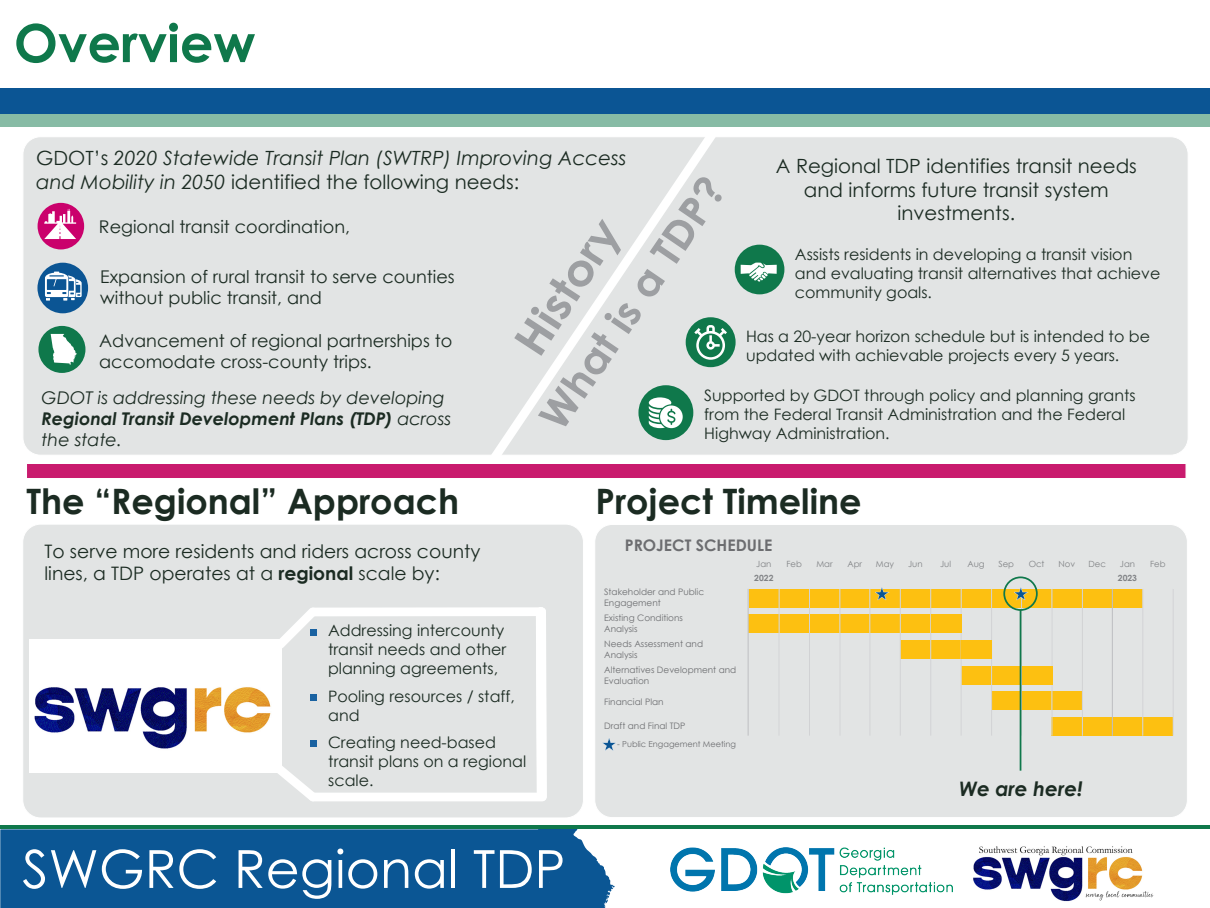
<style>
.page{position:relative;width:1210px;height:908px;background:#fff}
.page>*{position:absolute;margin:0;border:0;box-sizing:border-box;transform-origin:0 0}
.t1{font:52.5px "Century Gothic";color:#fff}
.t2{font:700 52.5px "Century Gothic";color:#0f784b}
.t3{font:700 45.08px "Century Gothic";color:#9d9fa2;scale:1.06 1}
.t4{font:700 40.6px "Century Gothic";color:#9d9fa2;scale:1.05 1}
.t5{font:700 35px "Century Gothic";color:#1b2b22}
.t6{font:italic 700 19.95px "Century Gothic";color:#1b2b22}
.t7{font:italic 19.6px/23.5px "Century Gothic";color:#1b2b22}
.t8{font:19.6px/23.5px "Century Gothic";color:#1b2b22;text-align:center}
.t9{font:18.55px/22.3px "Century Gothic";color:#1b2b22}
.t10{font:17.5px/21px "Century Gothic";color:#1b2b22}
.t11{font:italic 17.5px/21px "Century Gothic";color:#1b2b22}
.t12{font:700 15.92px "Century Gothic";color:#6c6d70}
.t13{font:15.75px/18.9px "Century Gothic";color:#1b2b22}
.t14{font:8.89px/10.7px "Century Gothic";color:#6c6d70}
.t15{font:8.54px "Century Gothic";color:#808285}
.t16{font:700 8.54px "Century Gothic";color:#808285}
.t17{font:8.19px "Century Gothic";color:#6c6d70}
.s1{font-style:normal}
.s2{font-weight:700}
</style>
<div class="page">
<div style="left:23px;top:524px;width:560px;height:293px;background:#e2e4e4;border-radius:18px"></div>
<div style="left:23px;top:137px;width:1165px;height:318px;background:#e2e4e4;border-radius:18px"></div>
<div style="left:26px;top:463px;width:1160px;height:15px;background:#c91b6e"></div>
<div style="left:26px;top:463px;width:1160px;height:15px;border:1px solid #fff"></div>
<div style="left:595px;top:524px;width:592px;height:293px;background:#e2e4e4;border-radius:18px"></div>
<div style="left:900px;top:639px;width:30px;height:19px;background:#fdc011"></div>
<div style="left:930px;top:639px;width:31px;height:19px;background:#fdc011"></div>
<div style="left:809px;top:588px;width:30px;height:19px;background:#fdc011"></div>
<div style="left:778px;top:588px;width:31px;height:19px;background:#fdc011"></div>
<div style="left:749px;top:588px;width:30px;height:19px;background:#fdc011"></div>
<div style="left:839px;top:588px;width:31px;height:19px;background:#fdc011"></div>
<div style="left:870px;top:588px;width:30px;height:19px;background:#fdc011"></div>
<div style="left:900px;top:588px;width:30px;height:19px;background:#fdc011"></div>
<div style="left:930px;top:588px;width:31px;height:19px;background:#fdc011"></div>
<div style="left:961px;top:588px;width:30px;height:19px;background:#fdc011"></div>
<div style="left:991px;top:588px;width:30px;height:19px;background:#fdc011"></div>
<div style="left:1021px;top:588px;width:30px;height:19px;background:#fdc011"></div>
<div style="left:1051px;top:588px;width:31px;height:19px;background:#fdc011"></div>
<div style="left:1082px;top:588px;width:30px;height:19px;background:#fdc011"></div>
<div style="left:1112px;top:588px;width:30px;height:19px;background:#fdc011"></div>
<div style="left:748px;top:614px;width:31px;height:18px;background:#fdc011"></div>
<div style="left:779px;top:614px;width:30px;height:18px;background:#fdc011"></div>
<div style="left:809px;top:614px;width:30px;height:18px;background:#fdc011"></div>
<div style="left:839px;top:614px;width:31px;height:18px;background:#fdc011"></div>
<div style="left:870px;top:614px;width:30px;height:18px;background:#fdc011"></div>
<div style="left:900px;top:614px;width:30px;height:18px;background:#fdc011"></div>
<div style="left:961px;top:665px;width:30px;height:19px;background:#fdc011"></div>
<div style="left:991px;top:665px;width:30px;height:19px;background:#fdc011"></div>
<div style="left:991px;top:690px;width:30px;height:19px;background:#fdc011"></div>
<div style="left:1021px;top:690px;width:30px;height:19px;background:#fdc011"></div>
<div style="left:1051px;top:690px;width:31px;height:19px;background:#fdc011"></div>
<div style="left:1051px;top:716px;width:31px;height:19px;background:#fdc011"></div>
<div style="left:1082px;top:716px;width:30px;height:19px;background:#fdc011"></div>
<div style="left:1112px;top:716px;width:30px;height:19px;background:#fdc011"></div>
<div style="left:1142px;top:716px;width:31px;height:19px;background:#fdc011"></div>
<hr style="left:748px;top:588px;width:1px;height:147px;background:#bcbdc0">
<hr style="left:779px;top:588px;width:1px;height:147px;background:#d1d2d4">
<hr style="left:809px;top:588px;width:1px;height:147px;background:#d1d2d4">
<hr style="left:839px;top:588px;width:1px;height:147px;background:#d1d2d4">
<hr style="left:869px;top:588px;width:1px;height:147px;background:#d1d2d4">
<hr style="left:900px;top:588px;width:1px;height:147px;background:#d1d2d4">
<hr style="left:930px;top:588px;width:1px;height:147px;background:#d1d2d4">
<hr style="left:961px;top:588px;width:1px;height:147px;background:#d1d2d4">
<hr style="left:991px;top:588px;width:1px;height:147px;background:#d1d2d4">
<hr style="left:1021px;top:588px;width:1px;height:147px;background:#d1d2d4">
<hr style="left:1051px;top:588px;width:1px;height:147px;background:#d1d2d4">
<hr style="left:1082px;top:588px;width:1px;height:147px;background:#d1d2d4">
<hr style="left:1142px;top:588px;width:1px;height:147px;background:#d1d2d4">
<hr style="left:1173px;top:588px;width:1px;height:147px;background:#d1d2d4">
<hr style="left:1112px;top:588px;width:1px;height:147px;background:#bcbdc0">
<svg style="left:875px;top:587px;width:13px;height:13px"></svg>
<svg style="left:602px;top:738px;width:14px;height:12px"></svg>
<svg style="left:1014px;top:587px;width:13px;height:13px"></svg>
<div style="left:1003px;top:576px;width:34px;height:34px;border:2px solid #0f784b;border-radius:50%"></div>
<hr style="left:1019px;top:609px;width:2px;height:161px;background:#0f784b">
<svg style="left:482px;top:137px;width:244px;height:328px"></svg>
<div style="left:734px;top:244px;width:50px;height:50px;background:#0f784b;border-radius:50%"></div>
<svg style="left:740px;top:262px;width:36px;height:19px"></svg>
<div style="left:685px;top:317px;width:50px;height:50px;background:#0f784b;border-radius:50%"></div>
<svg style="left:694px;top:325px;width:33px;height:34px"></svg>
<div style="left:638px;top:385px;width:55px;height:55px;background:#0f784b;border-radius:50%"></div>
<svg style="left:649px;top:397px;width:33px;height:31px"></svg>
<div style="left:0;top:89px;width:1210px;height:25px;background:#0b5594"></div>
<div style="left:0;top:114px;width:1210px;height:13px;background:#87bba5"></div>
<div style="left:37px;top:262px;width:51px;height:51px;background:#0b5594;border-radius:50%"></div>
<svg style="left:45px;top:271px;width:37px;height:29px"></svg>
<div style="left:38px;top:203px;width:46px;height:46px;background:#ca016c;border-radius:50%"></div>
<svg style="left:44px;top:209px;width:32px;height:30px"></svg>
<div style="left:38px;top:326px;width:47px;height:47px;background:#0f784b;border-radius:50%"></div>
<svg style="left:51px;top:334px;width:26px;height:31px"></svg>
<svg style="left:264px;top:607px;width:283px;height:195px"></svg>
<div style="left:0;top:829px;width:615px;height:78px;background:#0b5694"></div>
<hr style="left:0;top:825px;width:1210px;height:4px;background:#0f784b">
<div style="left:29px;top:639px;width:253px;height:133px;background:#fff"></div>
<img style="left:35px;top:687px;width:236px;height:62px">
<div style="left:931px;top:614px;width:30px;height:18px;background:#fdc011"></div>
<img style="left:670px;top:847px;width:282px;height:47px">
<div style="left:961px;top:639px;width:31px;height:19px;background:#fdc011"></div>
<div style="left:1022px;top:665px;width:30px;height:19px;background:#fdc011"></div>
<div style="left:190px;top:733px;width:92px;height:23px;background:#fff"></div>
<img style="left:973px;top:846px;width:181px;height:56px">
<h1 class="t2" style="left:14px;top:3px;width:243px">Overview</h1>
<p class="t7" style="left:36px;top:146px;width:592px"><span class="s1">GDOT’s</span> 2020 Statewide Transit Plan (SWTRP) Improving Access and Mobility in 2050 <span class="s1">identified the following needs:</span></p>
<h2 class="t3" style="left:497px;top:331px;width:145px;rotate:-57deg">History</h2>
<p class="t8" style="left:776px;top:154px;width:362px">A Regional TDP identifies transit needs and informs future transit system investments.</p>
<h3 class="t4" style="left:524px;top:408px;width:282px;rotate:-56deg">What is a TDP?</h3>
<p class="t10" style="left:99px;top:216px;width:252px">Regional transit coordination,</p>
<p class="t10" style="left:100px;top:265px;width:356px">Expansion of rural transit to serve counties without public transit, and</p>
<p class="t10" style="left:99px;top:329px;width:354px">Advancement of regional partnerships to accomodate cross-county trips.</p>
<p class="t13" style="left:795px;top:244px;width:367px">Assists residents in developing a transit vision and evaluating transit alternatives that achieve community goals.</p>
<p class="t13" style="left:746px;top:327px;width:405px">Has a 20-year horizon schedule but is intended to be updated with achievable projects every 5 years.</p>
<p class="t13" style="left:704px;top:386px;width:433px">Supported by GDOT through policy and planning grants from the Federal Transit Administration and the Federal<br>Highway Administration.</p>
<p class="t11" style="left:42px;top:387px;width:411px">GDOT is addressing these needs by developing<br><span class="s2">Regional Transit Development Plans (TDP)</span> across the state.</p>
<h3 class="t5" style="left:27px;top:475px;width:434px">The “Regional” Approach</h3>
<p class="t9" style="left:45px;top:540px;width:437px">To serve more residents and riders across county lines, a TDP operates at a <span class="s2">regional</span> scale by:</p>
<p class="t13" style="left:328px;top:620px;width:180px;text-align:justify">Addressing intercounty transit needs and other planning agreements,</p>
<p class="t13" style="left:328px;top:686px;width:188px">Pooling resources / staff, and</p>
<p class="t13" style="left:328px;top:732px;width:200px">Creating need-based transit plans on a regional scale.</p>
<h1 class="t1" style="left:22px;top:832px;width:545px">SWGRC Regional TDP</h1>
<h3 class="t5" style="left:595px;top:475px;width:267px">Project Timeline</h3>
<p class="t12" style="left:625px;top:533px;width:149px">PROJECT SCHEDULE</p>
<p class="t14" style="left:604px;top:586px;width:101px">Stakeholder and Public<br>Engagement</p>
<p class="t14" style="left:604px;top:612px;width:80px">Existing Conditions<br>Analysis</p>
<p class="t14" style="left:604px;top:638px;width:100px">Needs Assessment and<br>Analysis</p>
<p class="t15" style="left:786px;top:558px;width:17px">Feb</p>
<p class="t15" style="left:816px;top:558px;width:18px">Mar</p>
<p class="t15" style="left:1120px;top:558px;width:17px">Jan</p>
<p class="t16" style="left:1118px;top:571px;width:21px">2023</p>
<p class="t15" style="left:847px;top:558px;width:16px">Apr</p>
<p class="t15" style="left:876px;top:558px;width:20px">May</p>
<p class="t15" style="left:908px;top:558px;width:16px">Jun</p>
<p class="t15" style="left:940px;top:558px;width:13px">Jul</p>
<p class="t15" style="left:967px;top:558px;width:19px">Aug</p>
<p class="t15" style="left:998px;top:558px;width:17px">Sep</p>
<p class="t15" style="left:1028px;top:558px;width:17px">Oct</p>
<p class="t15" style="left:1058px;top:558px;width:18px">Nov</p>
<p class="t15" style="left:1088px;top:558px;width:19px">Dec</p>
<p class="t15" style="left:1150px;top:558px;width:17px">Feb</p>
<p class="t15" style="left:756px;top:558px;width:17px">Jan</p>
<p class="t16" style="left:754px;top:571px;width:21px">2022</p>
<p class="t14" style="left:604px;top:664px;width:134px">Alternatives Development and<br>Evaluation</p>
<p class="t14" style="left:604px;top:696px;width:61px">Financial Plan</p>
<p class="t14" style="left:604px;top:719px;width:83px">Draft and Final TDP</p>
<p class="t17" style="left:617px;top:738px;width:120px">- Public Engagement Meeting</p>
<p class="t6" style="left:959px;top:773px;width:125px">We are here!</p>
</div>
